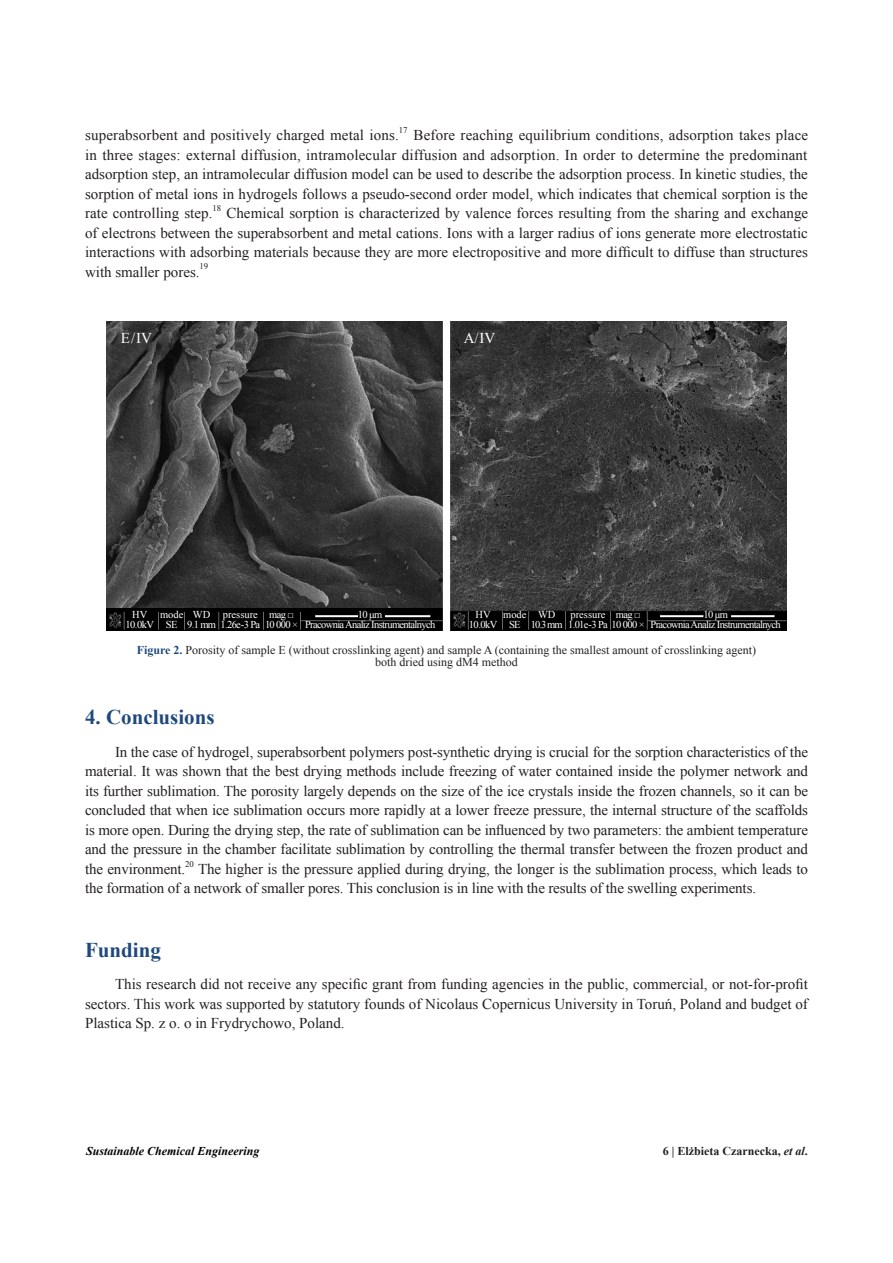
<style>
.page{position:relative;width:893px;height:1263px;background:#fff}
.page>*{position:absolute;margin:0;border:0;box-sizing:border-box;transform-origin:0 0}
.二级标题{font:700 21px "Times New Roman";color:#1f497d}
.正文{font:15px/19.5px "Times New Roman";letter-spacing:-.01em;color:#231f20;text-align:justify}
.正文-2{font:15px "Times New Roman";letter-spacing:.01em;color:#231f20}
.t1{font:15px "Times New Roman";color:#fff}
.图表标注{font:12px "Times New Roman";color:#231f20}
.t2{font:italic 700 12px "Times New Roman";color:#000}
.t3{font:700 12px "Times New Roman";color:#231f20}
.t4{font:10.5px "Times New Roman";letter-spacing:-.06em;color:#fff}
.t5{font:10.5px "Times New Roman";color:#fff}
.正文-3{font:8.7px "Times New Roman";color:#231f20}
.s1{font-weight:700;color:#1f497d}
.s2{font-style:italic}
</style>
<div class="page">
<img style="left:107px;top:321px;width:679px;height:309px">
<p class="正文-2" style="left:85px;top:125px;width:315px">superabsorbent and positively charged metal ions.</p>
<p class="正文-3" style="left:399px;top:124px;width:10px">17</p>
<p class="正文" style="left:85px;top:125px;width:725px;text-indent:329px">Before reaching equilibrium conditions, adsorption takes place in three stages: external diffusion, intramolecular diffusion and adsorption. In order to determine the predominant adsorption step, an intramolecular diffusion model can be used to describe the adsorption process. In kinetic studies, the sorption of metal ions in hydrogels follows a pseudo-second order model, which indicates that chemical sorption is the rate controlling step.</p>
<p class="正文-3" style="left:212px;top:202px;width:10px">18</p>
<p class="正文" style="left:85px;top:203px;width:725px;text-indent:141px">Chemical sorption is characterized by valence forces resulting from the sharing and exchange of electrons between the superabsorbent and metal cations. Ions with a larger radius of ions generate more electrostatic interactions with adsorbing materials because they are more electropositive and more difficult to diffuse than structures with smaller pores.</p>
<p class="正文-3" style="left:200px;top:261px;width:10px">19</p>
<p class="t1" style="left:121px;top:328px;width:33px">E/IV</p>
<p class="t1" style="left:464px;top:328px;width:33px">A/IV</p>
<p class="t4" style="left:160px;top:607px;width:25px">mode</p>
<p class="t4" style="left:166px;top:618px;width:13px">SE</p>
<p class="t4" style="left:503px;top:607px;width:25px">mode</p>
<p class="t4" style="left:509px;top:618px;width:13px">SE</p>
<p class="t4" style="left:358px;top:607px;width:26px">10 μm</p>
<p class="t4" style="left:305px;top:618px;width:132px">Pracownia Analiz Instrumentalnych</p>
<p class="t4" style="left:703px;top:607px;width:26px">10 μm</p>
<p class="t4" style="left:650px;top:618px;width:132px">Pracownia Analiz Instrumentalnych</p>
<p class="t4" style="left:132px;top:607px;width:17px">HV</p>
<p class="t4" style="left:125px;top:618px;width:30px">10.0kV</p>
<p class="t4" style="left:193px;top:607px;width:19px">WD</p>
<p class="t4" style="left:187px;top:618px;width:112px">9.1 mm 1.26e-3 Pa 10 000 ×</p>
<p class="t4" style="left:476px;top:607px;width:17px">HV</p>
<p class="t4" style="left:469px;top:618px;width:30px">10.0kV</p>
<p class="t4" style="left:538px;top:607px;width:19px">WD</p>
<p class="t4" style="left:531px;top:618px;width:33px">10.3 mm</p>
<p class="t4" style="left:269px;top:607px;width:26px">mag □</p>
<p class="t4" style="left:616px;top:607px;width:26px">mag □</p>
<p class="t5" style="left:223px;top:607px;width:36px">pressure</p>
<p class="t5" style="left:570px;top:607px;width:36px">pressure</p>
<p class="t4" style="left:568px;top:618px;width:78px">1.01e-3 Pa 10 000 ×</p>
<p class="图表标注" style="left:137px;top:641px;width:621px"><span class="s1">Figure 2.</span> Porosity of sample E (without crosslinking agent) and sample A (containing the smallest amount of crosslinking agent)</p>
<p class="图表标注" style="left:375px;top:653px;width:144px">both dried using dM4 method</p>
<p class="二级标题" style="left:85px;top:702px;width:131px">4. Conclusions</p>
<p class="正文" style="left:85px;top:742px;width:724px;text-indent:30px">In the case of hydrogel, superabsorbent polymers post-synthetic drying is crucial for the sorption characteristics of the material. It was shown that the best drying methods include freezing of water contained inside the polymer network and its further sublimation. The porosity largely depends on the size of the ice crystals inside the frozen channels, so it can be concluded that when ice sublimation occurs more rapidly at a lower freeze pressure, the internal structure of the scaffolds is more open. During the drying step, the rate of sublimation can be influenced by two parameters: the ambient temperature and the pressure in the chamber facilitate sublimation by controlling the thermal transfer between the frozen product and the environment.</p>
<p class="正文-3" style="left:185px;top:858px;width:10px">20</p>
<p class="正文" style="left:85px;top:859px;width:724px;text-indent:113px">The higher is the pressure applied during drying, the longer is the sublimation process, which leads to the formation of a network of smaller pores. This conclusion is in line with the results of the swelling experiments.</p>
<p class="二级标题" style="left:85px;top:935px;width:77px">Funding</p>
<p class="正文" style="left:85px;top:974px;width:724px;text-indent:30px">This research did not receive any specific grant from funding agencies in the public, commercial, or not-for-profit sectors. This work was supported by statutory founds of Nicolaus Copernicus University in Toruń, Poland and budget of Plastica Sp. z o. o in Frydrychowo, Poland.</p>
<p class="t2" style="left:86px;top:1143px;width:175px">Sustainable Chemical Engineering</p>
<p class="t3" style="left:663px;top:1143px;width:146px">6 | Elżbieta Czarnecka, <span class="s2">et al</span>.</p>
</div>
